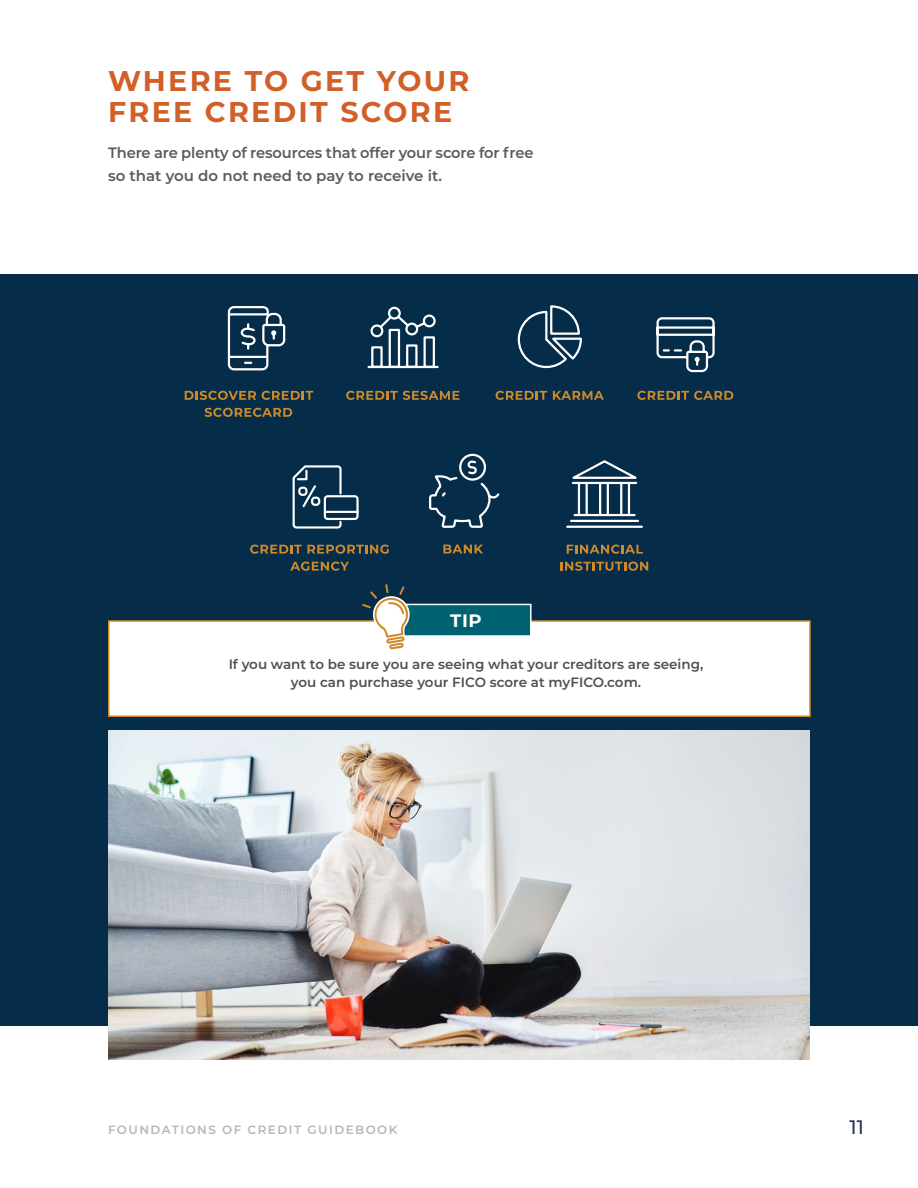
<style>
.page{position:relative;width:918px;height:1188px;background:#fff}
.page>*{position:absolute;margin:0;border:0;box-sizing:border-box;transform-origin:0 0}
.t1{font:700 28.5px/31.5px "Montserrat";letter-spacing:.08em;color:#d15f27}
.t2{font:500 19.5px "Montserrat";color:#203954}
.t3{font:700 18px "Montserrat";color:#fff}
.t4{font:600 15px/22.5px "Montserrat";letter-spacing:-.005em;color:#5a5b60}
.t5{font:600 13.5px/18.8px "Montserrat";color:#4d5055;text-align:center}
.t6{font:600 12px "Montserrat";letter-spacing:.12em;color:#b8b6b8}
</style>
<div class="page">
<div style="left:0;top:274px;width:918px;height:751px;background:#052c49"></div>
<img style="left:109px;top:731px;width:701px;height:329px">
<div style="left:108px;top:620px;width:703px;height:97px;background:#fff;border:2px solid #cf8a29"></div>
<div style="left:401px;top:604px;width:131px;height:33px;background:#006270;border:2px solid #fff"></div>
<svg style="left:362px;top:584px;width:47px;height:66px"></svg>
<svg style="left:250px;top:545px;width:139px;height:9px"></svg>
<svg style="left:290px;top:562px;width:59px;height:9px"></svg>
<svg style="left:583px;top:460px;width:60px;height:68px"></svg>
<svg style="left:443px;top:545px;width:40px;height:8px"></svg>
<svg style="left:185px;top:391px;width:71px;height:9px"></svg>
<svg style="left:262px;top:391px;width:51px;height:9px"></svg>
<svg style="left:205px;top:408px;width:87px;height:9px"></svg>
<svg style="left:656px;top:317px;width:59px;height:56px"></svg>
<svg style="left:637px;top:391px;width:96px;height:9px"></svg>
<svg style="left:227px;top:306px;width:59px;height:65px"></svg>
<svg style="left:583px;top:391px;width:21px;height:9px"></svg>
<svg style="left:346px;top:391px;width:19px;height:9px"></svg>
<svg style="left:567px;top:545px;width:76px;height:9px"></svg>
<svg style="left:560px;top:562px;width:88px;height:9px"></svg>
<svg style="left:366px;top:305px;width:217px;height:223px"></svg>
<svg style="left:292px;top:465px;width:67px;height:64px"></svg>
<h1 class="t1" style="left:108px;top:64px;width:363px">WHERE TO GET YOUR<br>FREE CREDIT SCORE</h1>
<p class="t4" style="left:108px;top:141px;width:427px">There are plenty of resources that offer your score for free so that you do not need to pay to receive it.</p>
<h3 class="t3" style="left:450px;top:607px;width:33px">TIP</h3>
<p class="t5" style="left:229px;top:654px;width:476px">If you want to be sure you are seeing what your creditors are seeing, you can purchase your FICO score at myFICO.com.</p>
<p class="t6" style="left:108px;top:1121px;width:291px">FOUNDATIONS OF CREDIT GUIDEBOOK</p>
<h2 class="t2" style="left:850px;top:1113px;width:16px">11</h2>
</div>
